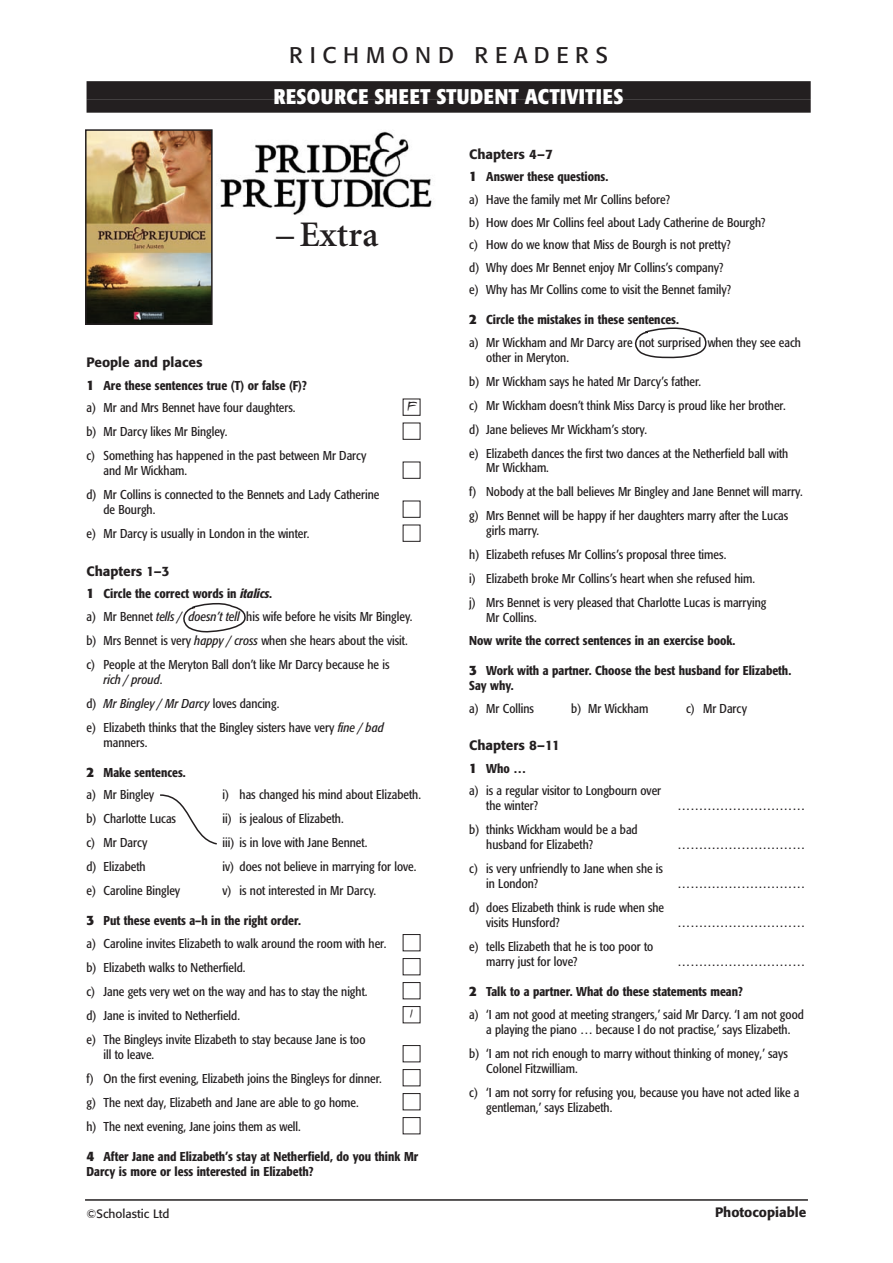
<style>
.page{position:relative;width:893px;height:1263px;background:#fff}
.page>*{position:absolute;margin:0;border:0;box-sizing:border-box;transform-origin:0 0}
.t1{font:600 36px "Minion";letter-spacing:.005em;color:#231f20}
.t2{font:22.5px "Formata";letter-spacing:.29em;color:#231f20}
.t3{font:700 condensed 21px "Formata";letter-spacing:.015em;color:#fff}
.t4{font:15px "Joshs Hand";color:#231f20}
.t5{font:500 13.5px "Formata";color:#231f20}
.t6{font:condensed 12.75px/24px "Formata";color:#231f20}
.t7{font:500 condensed 12.75px/22.5px "Formata";color:#231f20}
.t8{font:12px "Formata";color:#231f20}
.s1{font-weight:700;font-stretch:normal;font-size:13.5px}
.s2{font-weight:400}
.s3{font-weight:500}
.s4{font-weight:500;font-style:italic}
.s5{font-style:italic}
</style>
<div class="page">
<img style="left:220px;top:131px;width:212px;height:84px">
<div style="left:403px;top:1117px;width:17px;height:17px;border:1px solid #231f20"></div>
<div style="left:403px;top:1093px;width:17px;height:17px;border:1px solid #231f20"></div>
<div style="left:403px;top:1069px;width:17px;height:17px;border:1px solid #231f20"></div>
<div style="left:403px;top:1045px;width:17px;height:17px;border:1px solid #231f20"></div>
<div style="left:403px;top:1006px;width:17px;height:17px;border:1px solid #231f20"></div>
<div style="left:403px;top:982px;width:17px;height:17px;border:1px solid #231f20"></div>
<div style="left:403px;top:958px;width:17px;height:17px;border:1px solid #231f20"></div>
<div style="left:403px;top:934px;width:17px;height:17px;border:1px solid #231f20"></div>
<div style="left:403px;top:525px;width:17px;height:17px;border:1px solid #231f20"></div>
<div style="left:403px;top:501px;width:17px;height:17px;border:1px solid #231f20"></div>
<div style="left:403px;top:462px;width:17px;height:17px;border:1px solid #231f20"></div>
<div style="left:403px;top:423px;width:17px;height:17px;border:1px solid #231f20"></div>
<div style="left:403px;top:399px;width:17px;height:17px;border:1px solid #231f20"></div>
<div style="left:87px;top:81px;width:724px;height:18px;background:#231f20"></div>
<div style="left:87px;top:99px;width:724px;height:14px;background:#231f20"></div>
<img style="left:88px;top:132px;width:122px;height:190px">
<div style="left:85px;top:129px;width:128px;height:196px;border:2px solid #231f20"></div>
<hr style="left:85px;top:1199px;width:723px;height:2px;background:#231f20">
<svg style="left:183px;top:603px;width:63px;height:30px"></svg>
<svg style="left:160px;top:794px;width:57px;height:51px"></svg>
<svg style="left:634px;top:327px;width:73px;height:32px"></svg>
<h2 class="t2" style="left:289px;top:46px;width:320px">RICHMOND READERS</h2>
<h3 class="t3" style="left:274px;top:88px;width:351px">RESOURCE SHEET STUDENT ACTIVITIES</h3>
<h1 class="t1" style="left:276px;top:220px;width:104px">– Extra</h1>
<p class="t5" style="left:87px;top:357px;width:118px">People and places</p>
<p class="t7" style="left:87px;top:375px;width:222px"><span class="s1">1</span> Are these sentences true (T) or false (F)? <span class="s2">a) Mr and Mrs Bennet have four daughters.</span></p>
<p class="t6" style="left:87px;top:421px;width:282px">b) Mr Darcy likes Mr Bingley.<br>c) Something has happened in the past between Mr Darcy</p>
<p class="t6" style="left:87px;top:460px;width:294px;text-indent:17px">and Mr Wickham.<br>d) Mr Collins is connected to the Bennets and Lady Catherine</p>
<p class="t6" style="left:87px;top:499px;width:225px;text-indent:17px">de Bourgh.<br>e) Mr Darcy is usually in London in the winter.</p>
<p class="t5" style="left:87px;top:565px;width:85px">Chapters 1–3</p>
<p class="t6" style="left:87px;top:583px;width:327px;line-height:22.5px"><span class="s1">1</span> <span class="s3">Circle the correct words in</span> <span class="s4">italics</span><span class="s3">.<br></span>a) Mr Bennet <span class="s5">tells / doesn’t tell</span> his wife before he visits Mr Bingley.</p>
<p class="t6" style="left:87px;top:629px;width:323px">b) Mrs Bennet is very <span class="s5">happy / cross</span> when she hears about the visit. c) People at the Meryton Ball don’t like Mr Darcy because he is</p>
<p class="t6" style="left:87px;top:668px;width:299px;text-indent:17px"><span class="s5">rich / proud</span>.<br>d) <span class="s5">Mr Bingley / Mr Darcy</span> loves dancing.<br>e) Elizabeth thinks that the Bingley sisters have very <span class="s5">fine / bad</span></p>
<p class="t6" style="left:104px;top:731px;width:45px">manners.</p>
<p class="t7" style="left:87px;top:762px;width:101px"><span class="s1">2</span> Make sentences. <span class="s2">a) Mr Bingley</span></p>
<p class="t4" style="left:406px;top:394px;width:12px">F</p>
<p class="t6" style="left:223px;top:784px;width:200px">i) has changed his mind about Elizabeth.</p>
<p class="t6" style="left:87px;top:808px;width:91px">b) Charlotte Lucas</p>
<p class="t6" style="left:223px;top:808px;width:123px">ii) is jealous of Elizabeth.</p>
<p class="t6" style="left:87px;top:832px;width:62px">c) Mr Darcy</p>
<p class="t6" style="left:223px;top:832px;width:146px">iii) is in love with Jane Bennet.</p>
<p class="t6" style="left:87px;top:856px;width:61px">d) Elizabeth</p>
<p class="t6" style="left:223px;top:856px;width:195px">iv) does not believe in marrying for love.</p>
<p class="t6" style="left:87px;top:880px;width:95px">e) Caroline Bingley</p>
<p class="t6" style="left:223px;top:880px;width:155px">v) is not interested in Mr Darcy.</p>
<p class="t6" style="left:87px;top:910px;width:301px;line-height:22.5px"><span class="s1">3</span> <span class="s3">Put these events a–h in the right order.<br></span>a) Caroline invites Elizabeth to walk around the room with her.</p>
<p class="t6" style="left:87px;top:956px;width:282px">b) Elizabeth walks to Netherfield.<br>c) Jane gets very wet on the way and has to stay the night. d) Jane is invited to Netherfield.<br>e) The Bingleys invite Elizabeth to stay because Jane is too</p>
<p class="t6" style="left:87px;top:1043px;width:297px;text-indent:17px">ill to leave.<br>f) On the first evening, Elizabeth joins the Bingleys for dinner. g) The next day, Elizabeth and Jane are able to go home.<br>h) The next evening, Jane joins them as well.</p>
<p class="t7" style="left:87px;top:1150px;width:333px;line-height:15px"><span class="s1">4</span> After Jane and Elizabeth’s stay at Netherfield, do you think Mr<br>Darcy is more or less interested in Elizabeth?</p>
<p class="t4" style="left:409px;top:1001px;width:6px">1</p>
<p class="t5" style="left:469px;top:148px;width:85px">Chapters 4–7</p>
<p class="t6" style="left:469px;top:167px;width:298px;line-height:22.5px"><span class="s1">1</span> <span class="s3">Answer these questions.<br></span>a) Have the family met Mr Collins before?<br>b) How does Mr Collins feel about Lady Catherine de Bourgh? c) How do we know that Miss de Bourgh is not pretty?<br>d) Why does Mr Bennet enjoy Mr Collins’s company?<br>e) Why has Mr Collins come to visit the Bennet family?</p>
<p class="t6" style="left:469px;top:309px;width:333px;line-height:22.5px"><span class="s1">2</span> <span class="s3">Circle the mistakes in these sentences.<br></span>a) Mr Wickham and Mr Darcy are not surprised when they see each</p>
<p class="t6" style="left:469px;top:346px;width:321px;text-indent:17px">other in Meryton.<br>b) Mr Wickham says he hated Mr Darcy’s father.<br>c) Mr Wickham doesn’t think Miss Darcy is proud like her brother. d) Jane believes Mr Wickham’s story.<br>e) Elizabeth dances the first two dances at the Netherfield ball with</p>
<p class="t6" style="left:469px;top:457px;width:335px;text-indent:17px">Mr Wickham.<br>f) Nobody at the ball believes Mr Bingley and Jane Bennet will marry. g) Mrs Bennet will be happy if her daughters marry after the Lucas</p>
<p class="t6" style="left:469px;top:520px;width:299px;text-indent:17px">girls marry.<br>h) Elizabeth refuses Mr Collins’s proposal three times.<br>i) Elizabeth broke Mr Collins’s heart when she refused him.<br>j) Mrs Bennet is very pleased that Charlotte Lucas is marrying</p>
<p class="t6" style="left:486px;top:607px;width:52px">Mr Collins.</p>
<p class="t7" style="left:469px;top:630px;width:268px">Now write the correct sentences in an exercise book.</p>
<p class="t7" style="left:469px;top:664px;width:323px;line-height:15px"><span class="s1">3</span> Work with a partner. Choose the best husband for Elizabeth.<br>Say why.</p>
<p class="t6" style="left:469px;top:697px;width:66px">a) Mr Collins</p>
<p class="t6" style="left:571px;top:697px;width:79px">b) Mr Wickham</p>
<p class="t6" style="left:686px;top:697px;width:62px">c) Mr Darcy</p>
<p class="t5" style="left:469px;top:739px;width:92px">Chapters 8–11</p>
<p class="t6" style="left:469px;top:758px;width:193px;line-height:22.5px"><span class="s1">1</span> <span class="s3">Who …<br></span>a) is a regular visitor to Longbourn over</p>
<p class="t6" style="left:486px;top:794px;width:53px">the winter?</p>
<p class="t6" style="left:678px;top:794px;width:129px">…………………………</p>
<p class="t6" style="left:486px;top:823px;width:153px;line-height:15px;text-indent:-17px">b) thinks Wickham would be a bad husband for Elizabeth?</p>
<p class="t6" style="left:678px;top:833px;width:129px">…………………………</p>
<p class="t6" style="left:486px;top:862px;width:178px;line-height:15px;text-indent:-17px">c) is very unfriendly to Jane when she is in London?</p>
<p class="t6" style="left:678px;top:872px;width:129px">…………………………</p>
<p class="t6" style="left:486px;top:901px;width:179px;line-height:15px;text-indent:-17px">d) does Elizabeth think is rude when she visits Hunsford?</p>
<p class="t6" style="left:678px;top:911px;width:129px">…………………………</p>
<p class="t6" style="left:486px;top:940px;width:169px;line-height:15px;text-indent:-17px">e) tells Elizabeth that he is too poor to marry just for love?</p>
<p class="t6" style="left:678px;top:950px;width:129px">…………………………</p>
<p class="t6" style="left:469px;top:981px;width:336px;line-height:22.5px"><span class="s1">2</span> <span class="s3">Talk to a partner. What do these statements mean?<br></span>a) ‘I am not good at meeting strangers,’ said Mr Darcy. ‘I am not good</p>
<p class="t6" style="left:469px;top:1018px;width:323px;text-align:right">a playing the piano … because I do not practise,’ says Elizabeth.<br>b) ‘I am not rich enough to marry without thinking of money,’ says</p>
<p class="t6" style="left:469px;top:1057px;width:332px;text-indent:17px">Colonel Fitzwilliam.<br>c) ‘I am not sorry for refusing you, because you have not acted like a</p>
<p class="t6" style="left:486px;top:1096px;width:128px">gentleman,’ says Elizabeth.</p>
<p class="t8" style="left:87px;top:1209px;width:85px">©Scholastic Ltd</p>
<p class="t5" style="left:715px;top:1206px;width:93px">Photocopiable</p>
</div>
